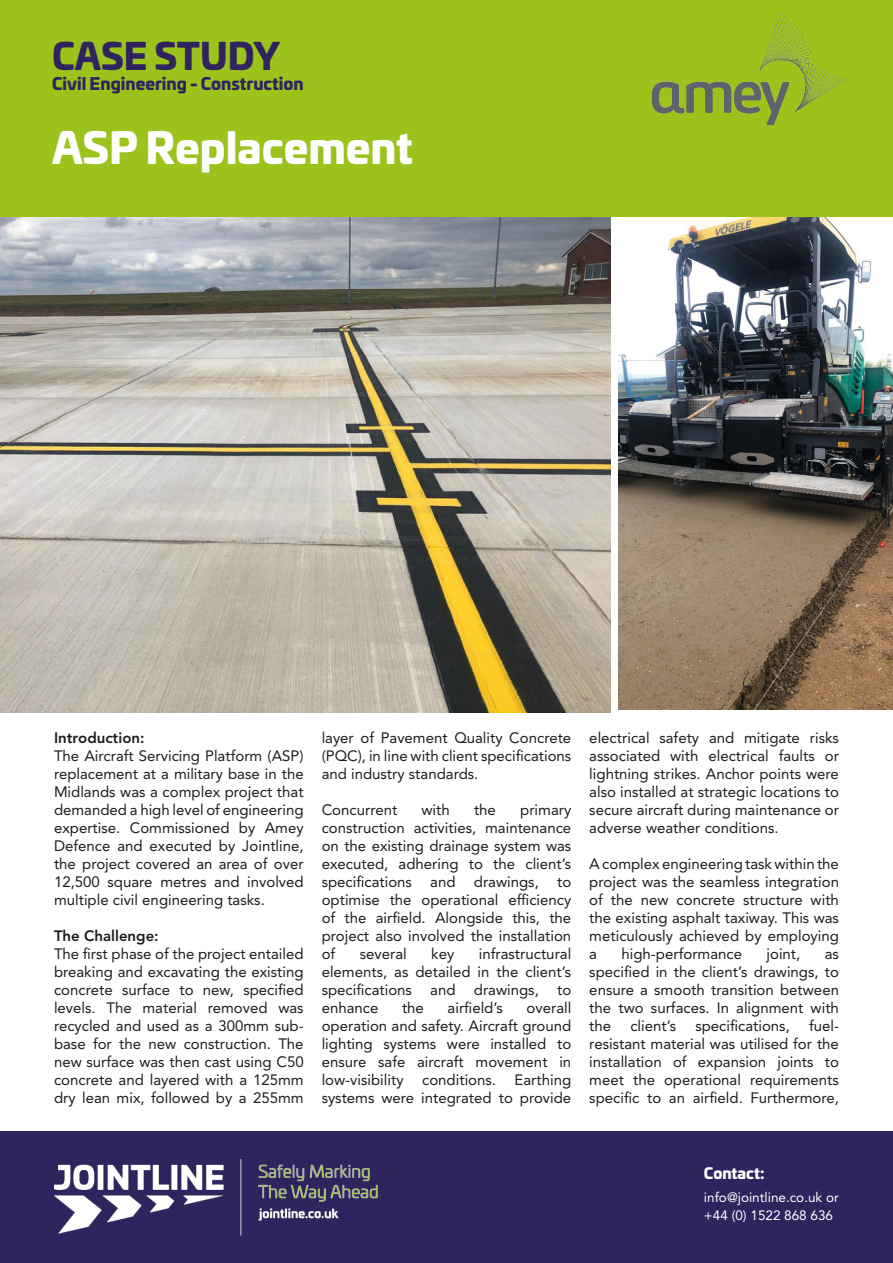
<style>
.page{position:relative;width:893px;height:1263px;background:#fff}
.page>*{position:absolute;margin:0;border:0;box-sizing:border-box;transform-origin:0 0}
.t1{font:900 42px "Univia Pro";color:#fff}
.t2{font:900 36px "Univia Pro";color:#2f245e}
.t3{font:900 16.5px "Univia Pro";color:#2f245e}
.t4{font:15px/18px "Avenir LT Std";color:#1d1d1b;text-align:justify}
.t5{font:800 15px "Avenir LT Std";color:#1d1d1b}
.t6{font:900 15px "Univia Pro";color:#fff}
.t7{font:13.5px "Avenir LT Std";color:#fff}
</style>
<div class="page">
<img style="left:619px;top:217px;width:274px;height:493px">
<img style="left:0;top:217px;width:610px;height:495px">
<div style="left:0;top:1132px;width:893px;height:131px;background:#2f245e"></div>
<img style="left:54px;top:1159px;width:324px;height:77px">
<div style="left:0;top:0;width:893px;height:217px;background:#9bc31c"></div>
<img style="left:623px;top:7px;width:234px;height:138px">
<p class="t2" style="left:52px;top:27px;width:229px">CASE STUDY</p>
<p class="t3" style="left:52px;top:70px;width:253px">Civil Engineering - Construction</p>
<p class="t1" style="left:52px;top:114px;width:362px">ASP Replacement</p>
<p class="t5" style="left:54px;top:729px;width:92px">Introduction:</p>
<p class="t4" style="left:54px;top:747px;width:251px">The Aircraft Servicing Platform (ASP) replacement at a military base in the Midlands was a complex project that demanded a high level of engineering expertise. Commissioned by Amey Defence and executed by Jointline, the project covered an area of over 12,500 square metres and involved multiple civil engineering tasks.</p>
<p class="t5" style="left:54px;top:927px;width:106px">The Challenge:</p>
<p class="t4" style="left:54px;top:945px;width:251px">The first phase of the project entailed breaking and excavating the existing concrete surface to new, specified levels. The material removed was recycled and used as a 300mm sub&shy;base for the new construction. The new surface was then cast using C50 concrete and layered with a 125mm dry lean mix, followed by a 255mm</p>
<p class="t4" style="left:322px;top:729px;width:251px">layer of Pavement Quality Concrete (PQC), in line with client specifications and industry standards.</p>
<p class="t4" style="left:322px;top:801px;width:77px">Concurrent</p>
<p class="t4" style="left:421px;top:801px;width:30px">with</p>
<p class="t4" style="left:474px;top:801px;width:23px">the</p>
<p class="t4" style="left:322px;top:801px;width:251px;text-indent:199px">primary construction activities, maintenance on the existing drainage system was executed, adhering to the client’s specifications and drawings, to optimise the operational efficiency of the airfield. Alongside this, the project also involved the installation of</p>
<p class="t4" style="left:322px;top:945px;width:251px;text-indent:157px">infrastructural elements, as detailed in the client’s specifications and drawings, to enhance</p>
<p class="t4" style="left:360px;top:945px;width:48px">several</p>
<p class="t4" style="left:431px;top:945px;width:25px">key</p>
<p class="t4" style="left:402px;top:999px;width:23px">the</p>
<p class="t4" style="left:448px;top:999px;width:57px">airfield’s</p>
<p class="t4" style="left:322px;top:999px;width:251px;text-indent:205px">overall operation and safety. Aircraft ground lighting systems were installed to ensure safe aircraft movement in low-visibility conditions. Earthing systems were integrated to provide</p>
<p class="t4" style="left:589px;top:729px;width:251px">electrical safety and mitigate risks associated with electrical faults or lightning strikes. Anchor points were also installed at strategic locations to secure aircraft during maintenance or adverse weather conditions.</p>
<p class="t4" style="left:589px;top:855px;width:251px">A complex engineering task within the project was the seamless integration of the new concrete structure with the existing asphalt taxiway. This was meticulously achieved by employing a</p>
<p class="t4" style="left:621px;top:945px;width:122px">high-performance</p>
<p class="t4" style="left:766px;top:945px;width:35px">joint,</p>
<p class="t4" style="left:589px;top:945px;width:251px;text-indent:235px">as specified in the client’s drawings, to ensure a smooth transition between the two surfaces. In alignment with the</p>
<p class="t4" style="left:589px;top:1017px;width:251px;text-indent:220px">fuel&shy;resistant material was utilised for the installation of expansion joints to meet the operational requirements specific to an airfield. Furthermore,</p>
<p class="t4" style="left:630px;top:1017px;width:47px">client’s</p>
<p class="t4" style="left:695px;top:1017px;width:96px">specifications,</p>
<p class="t6" style="left:704px;top:1161px;width:62px">Contact:</p>
<p class="t7" style="left:704px;top:1190px;width:136px">info@jointline.co.uk or</p>
<p class="t7" style="left:704px;top:1208px;width:131px">+44 (0) 1522 868 636</p>
</div>
